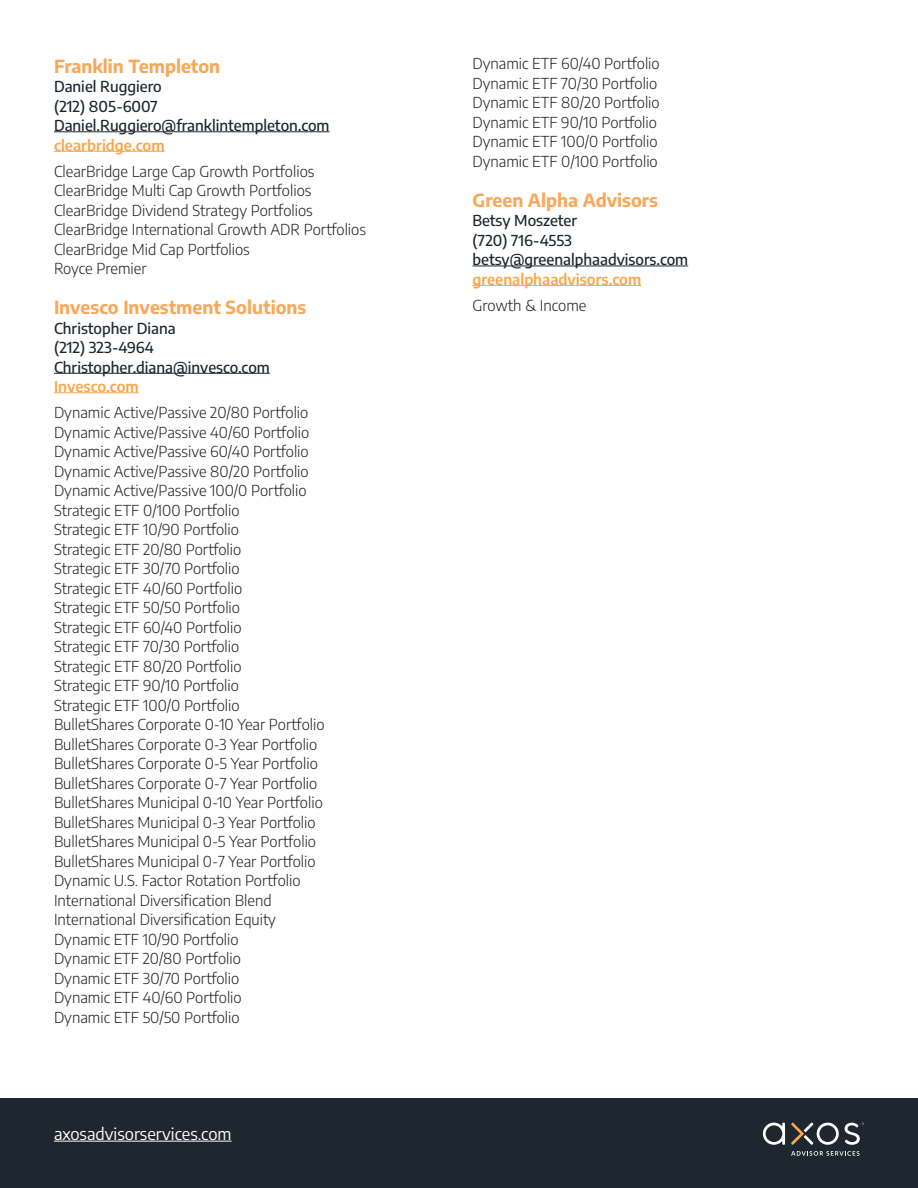
<style>
.page{position:relative;width:918px;height:1188px;background:#fff}
.page>*{position:absolute;margin:0;border:0;box-sizing:border-box;transform-origin:0 0}
.t1{font:700 18px "Encode Sans";color:#f9a758}
.t2{font:16.5px "Encode Sans";color:#fff}
.t3{font:300 15px/19.5px "Encode Sans";color:#231f20}
.t4{font:500 15px/19.5px "Encode Sans";color:#1e262f}
.s1{font-weight:600;color:#faa64a}
</style>
<div class="page">
<div style="left:0;top:1098px;width:918px;height:90px;background:#1e262f"></div>
<hr style="left:54px;top:1141px;width:178px;height:1px;background:#fff">
<hr style="left:54px;top:132px;width:276px;height:1px;background:#1e262f">
<hr style="left:54px;top:151px;width:111px;height:1px;background:#faa64a">
<hr style="left:54px;top:373px;width:216px;height:1px;background:#1e262f">
<hr style="left:54px;top:393px;width:85px;height:1px;background:#faa64a">
<hr style="left:472px;top:266px;width:216px;height:1px;background:#1e262f">
<hr style="left:472px;top:285px;width:169px;height:1px;background:#faa64a">
<svg style="left:791px;top:1123px;width:48px;height:22px"></svg>
<svg style="left:763px;top:1123px;width:22px;height:22px"></svg>
<svg style="left:845px;top:1123px;width:19px;height:22px"></svg>
<svg style="left:791px;top:1151px;width:69px;height:5px"></svg>
<p class="t1" style="left:54px;top:52px;width:168px">Franklin Templeton</p>
<p class="t4" style="left:54px;top:76px;width:277px">Daniel Ruggiero<br>(212) 805-6007<br>Daniel.Ruggiero@franklintempleton.com <span class="s1">clearbridge.com</span></p>
<p class="t3" style="left:54px;top:161px;width:313px">ClearBridge Large Cap Growth Portfolios ClearBridge Multi Cap Growth Portfolios ClearBridge Dividend Strategy Portfolios ClearBridge International Growth ADR Portfolios ClearBridge Mid Cap Portfolios<br>Royce Premier</p>
<p class="t1" style="left:54px;top:294px;width:254px">Invesco Investment Solutions</p>
<p class="t4" style="left:54px;top:317px;width:217px">Christopher Diana<br>(212) 323-4964<br>Christopher.diana@invesco.com<br><span class="s1">Invesco.com</span></p>
<p class="t3" style="left:54px;top:402px;width:272px">Dynamic Active/Passive 20/80 Portfolio Dynamic Active/Passive 40/60 Portfolio Dynamic Active/Passive 60/40 Portfolio Dynamic Active/Passive 80/20 Portfolio Dynamic Active/Passive 100/0 Portfolio Strategic ETF 0/100 Portfolio<br>Strategic ETF 10/90 Portfolio<br>Strategic ETF 20/80 Portfolio<br>Strategic ETF 30/70 Portfolio<br>Strategic ETF 40/60 Portfolio<br>Strategic ETF 50/50 Portfolio<br>Strategic ETF 60/40 Portfolio<br>Strategic ETF 70/30 Portfolio<br>Strategic ETF 80/20 Portfolio<br>Strategic ETF 90/10 Portfolio<br>Strategic ETF 100/0 Portfolio<br>BulletShares Corporate 0‐10 Year Portfolio BulletShares Corporate 0‐3 Year Portfolio BulletShares Corporate 0‐5 Year Portfolio BulletShares Corporate 0‐7 Year Portfolio BulletShares Municipal 0‐10 Year Portfolio BulletShares Municipal 0‐3 Year Portfolio BulletShares Municipal 0‐5 Year Portfolio BulletShares Municipal 0‐7 Year Portfolio Dynamic U.S. Factor Rotation Portfolio International Diversification Blend International Diversification Equity Dynamic ETF 10/90 Portfolio<br>Dynamic ETF 20/80 Portfolio<br>Dynamic ETF 30/70 Portfolio<br>Dynamic ETF 40/60 Portfolio<br>Dynamic ETF 50/50 Portfolio</p>
<p class="t2" style="left:54px;top:1123px;width:179px">axosadvisorservices.com</p>
<p class="t3" style="left:472px;top:53px;width:189px">Dynamic ETF 60/40 Portfolio<br>Dynamic ETF 70/30 Portfolio<br>Dynamic ETF 80/20 Portfolio<br>Dynamic ETF 90/10 Portfolio<br>Dynamic ETF 100/0 Portfolio<br>Dynamic ETF 0/100 Portfolio</p>
<p class="t1" style="left:472px;top:187px;width:187px">Green Alpha Advisors</p>
<p class="t4" style="left:472px;top:210px;width:217px">Betsy Moszeter<br>(720) 716-4553 betsy@greenalphaadvisors.com <span class="s1">greenalphaadvisors.com</span></p>
<p class="t3" style="left:472px;top:295px;width:115px">Growth &amp; Income</p>
</div>
